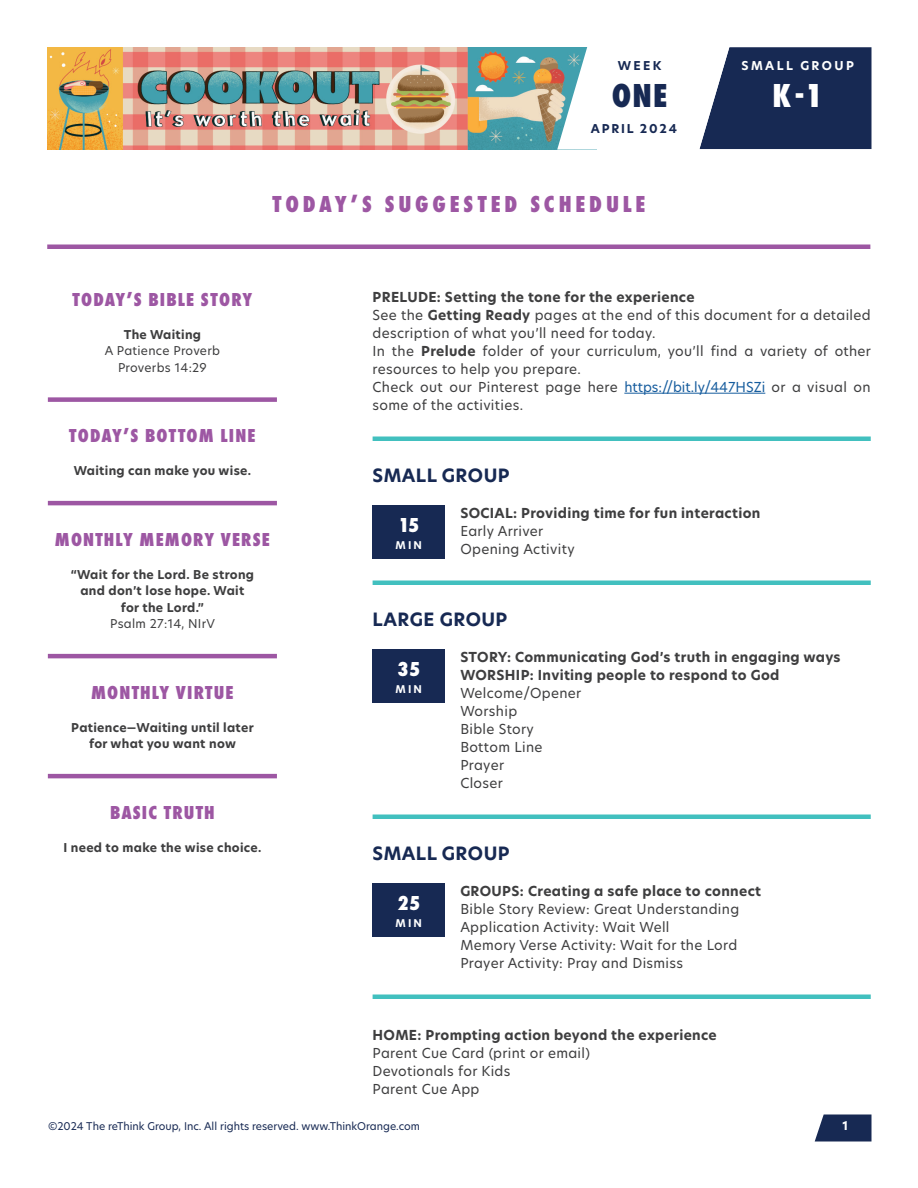
<style>
.page{position:relative;width:918px;height:1188px;background:#fff}
.page>*{position:absolute;margin:0;border:0;box-sizing:border-box;transform-origin:0 0}
.t1{font:800 34.5px "Futura PT Cond";color:#fff}
.t2{font:800 34.5px "Futura PT Cond";color:#172953}
.t3{font:800 24px "Futura PT Cond";letter-spacing:.16em;color:#9d57a3}
.t4{font:800 21px "Futura PT Cond";color:#fff}
.t5{font:800 19.5px "Futura PT Cond";letter-spacing:.06em;color:#9d57a3}
.t6{font:700 18px "New Hero";letter-spacing:.025em;color:#172953}
.t7{font:13.5px/18px "New Hero";letter-spacing:.025em;color:#3e3e3f}
.t8{font:700 13.5px "New Hero";letter-spacing:.025em;color:#3e3e3f}
.t9{font:700 12px/16.5px "New Hero";letter-spacing:.025em;color:#3e3e3f;text-align:center}
.t10{font:12px/16.5px "New Hero";letter-spacing:.025em;color:#3e3e3f;text-align:center}
.t11{font:700 12px "New Hero";letter-spacing:.15em;color:#172953}
.t12{font:700 12px "New Hero";letter-spacing:.2em;color:#fff}
.t13{font:10.5px "New Hero";color:#172953}
.t14{font:700 10.5px "New Hero";letter-spacing:.2em;color:#fff}
.s1{font-weight:700}
.s2{color:#175d9e}
</style>
<div class="page">
<img style="left:47px;top:47px;width:510px;height:102px">
<svg style="left:815px;top:1114px;width:57px;height:28px;background:#314166"></svg>
<svg style="left:557px;top:47px;width:315px;height:103px"></svg>
<div style="left:48px;top:397px;width:229px;height:5px;background:#9d57a3"></div>
<hr style="left:48px;top:501px;width:229px;height:4px;background:#9d57a3">
<hr style="left:48px;top:654px;width:229px;height:4px;background:#9d57a3">
<hr style="left:48px;top:774px;width:229px;height:4px;background:#9d57a3">
<hr style="left:624px;top:393px;width:141px;height:1px;background:#175d9e">
<div style="left:373px;top:436px;width:498px;height:5px;background:#42c0bf"></div>
<div style="left:373px;top:580px;width:498px;height:5px;background:#42c0bf"></div>
<div style="left:373px;top:814px;width:498px;height:5px;background:#42c0bf"></div>
<div style="left:373px;top:994px;width:498px;height:5px;background:#42c0bf"></div>
<div style="left:373px;top:884px;width:72px;height:54px;background:#172953"></div>
<div style="left:373px;top:650px;width:72px;height:54px;background:#172953"></div>
<div style="left:373px;top:506px;width:72px;height:54px;background:#172953"></div>
<div style="left:47px;top:244px;width:823px;height:5px;background:#9d57a3"></div>
<p class="t11" style="left:618px;top:57px;width:45px">WEEK</p>
<h1 class="t2" style="left:612px;top:75px;width:57px">ONE</h1>
<p class="t11" style="left:591px;top:120px;width:88px">APRIL 2024</p>
<p class="t3" style="left:272px;top:189px;width:375px">TODAY’S SUGGESTED SCHEDULE</p>
<p class="t12" style="left:742px;top:57px;width:114px">SMALL GROUP</p>
<h1 class="t1" style="left:773px;top:75px;width:52px">K-1</h1>
<h3 class="t5" style="left:73px;top:288px;width:181px">TODAY’S BIBLE STORY</h3>
<p class="t9" style="left:124px;top:326px;width:79px">The Waiting</p>
<p class="t10" style="left:105px;top:343px;width:117px">A Patience Proverb<br>Proverbs 14:29</p>
<p class="t8" style="left:373px;top:287px;width:324px">PRELUDE: Setting the tone for the experience</p>
<p class="t7" style="left:373px;top:305px;width:500px">See the <span class="s1">Getting Ready</span> pages at the end of this document for a detailed description of what you’ll need for today.</p>
<p class="t7" style="left:373px;top:341px;width:500px">In the <span class="s1">Prelude</span> folder of your curriculum, you’ll find a variety of other resources to help you prepare.</p>
<p class="t7" style="left:373px;top:377px;width:500px">Check out our Pinterest page here <span class="s2">https://bit.ly/447HSZi</span> or a visual on some of the activities.</p>
<h3 class="t5" style="left:69px;top:424px;width:188px">TODAY’S BOTTOM LINE</h3>
<p class="t9" style="left:74px;top:463px;width:179px">Waiting can make you wise.</p>
<h3 class="t5" style="left:55px;top:528px;width:216px">MONTHLY MEMORY VERSE</h3>
<p class="t9" style="left:71px;top:566px;width:185px">“Wait for the Lord. Be strong and don’t lose hope. Wait for the Lord.”</p>
<p class="t10" style="left:110px;top:616px;width:107px">Psalm 27:14, NIrV</p>
<h3 class="t5" style="left:91px;top:681px;width:144px">MONTHLY VIRTUE</h3>
<p class="t9" style="left:71px;top:719px;width:184px">Patience—Waiting until later for what you want now</p>
<h3 class="t5" style="left:110px;top:801px;width:106px">BASIC TRUTH</h3>
<p class="t9" style="left:63px;top:839px;width:200px">I need to make the wise choice.</p>
<p class="t6" style="left:373px;top:463px;width:139px">SMALL GROUP</p>
<p class="t8" style="left:460px;top:503px;width:302px">SOCIAL: Providing time for fun interaction</p>
<p class="t7" style="left:460px;top:521px;width:84px">Early Arriver</p>
<p class="t7" style="left:460px;top:539px;width:116px">Opening Activity</p>
<p class="t4" style="left:398px;top:513px;width:23px">15</p>
<p class="t14" style="left:396px;top:538px;width:28px">MIN</p>
<p class="t6" style="left:373px;top:607px;width:136px">LARGE GROUP</p>
<p class="t8" style="left:460px;top:647px;width:382px">STORY: Communicating God’s truth in engaging ways</p>
<p class="t8" style="left:460px;top:665px;width:321px">WORSHIP: Inviting people to respond to God</p>
<p class="t7" style="left:460px;top:683px;width:123px">Welcome/Opener</p>
<p class="t7" style="left:460px;top:701px;width:58px">Worship</p>
<p class="t7" style="left:460px;top:719px;width:75px">Bible Story</p>
<p class="t7" style="left:460px;top:737px;width:84px">Bottom Line</p>
<p class="t7" style="left:460px;top:755px;width:45px">Prayer</p>
<p class="t7" style="left:460px;top:773px;width:44px">Closer</p>
<p class="t4" style="left:397px;top:657px;width:24px">35</p>
<p class="t14" style="left:396px;top:682px;width:28px">MIN</p>
<p class="t6" style="left:373px;top:841px;width:139px">SMALL GROUP</p>
<p class="t8" style="left:460px;top:881px;width:302px">GROUPS: Creating a safe place to connect</p>
<p class="t7" style="left:460px;top:899px;width:280px">Bible Story Review: Great Understanding</p>
<p class="t7" style="left:460px;top:917px;width:211px">Application Activity: Wait Well</p>
<p class="t7" style="left:460px;top:935px;width:278px">Memory Verse Activity: Wait for the Lord</p>
<p class="t7" style="left:460px;top:953px;width:224px">Prayer Activity: Pray and Dismiss</p>
<p class="t4" style="left:397px;top:891px;width:24px">25</p>
<p class="t14" style="left:396px;top:916px;width:28px">MIN</p>
<p class="t8" style="left:373px;top:1025px;width:346px">HOME: Prompting action beyond the experience</p>
<p class="t7" style="left:373px;top:1043px;width:219px">Parent Cue Card (print or email)</p>
<p class="t7" style="left:373px;top:1061px;width:139px">Devotionals for Kids</p>
<p class="t7" style="left:373px;top:1079px;width:108px">Parent Cue App</p>
<p class="t13" style="left:48px;top:1118px;width:374px">©2024 The reThink Group, Inc. All rights reserved. www.ThinkOrange.com</p>
<p class="t12" style="left:843px;top:1117px;width:7px">1</p>
</div>
